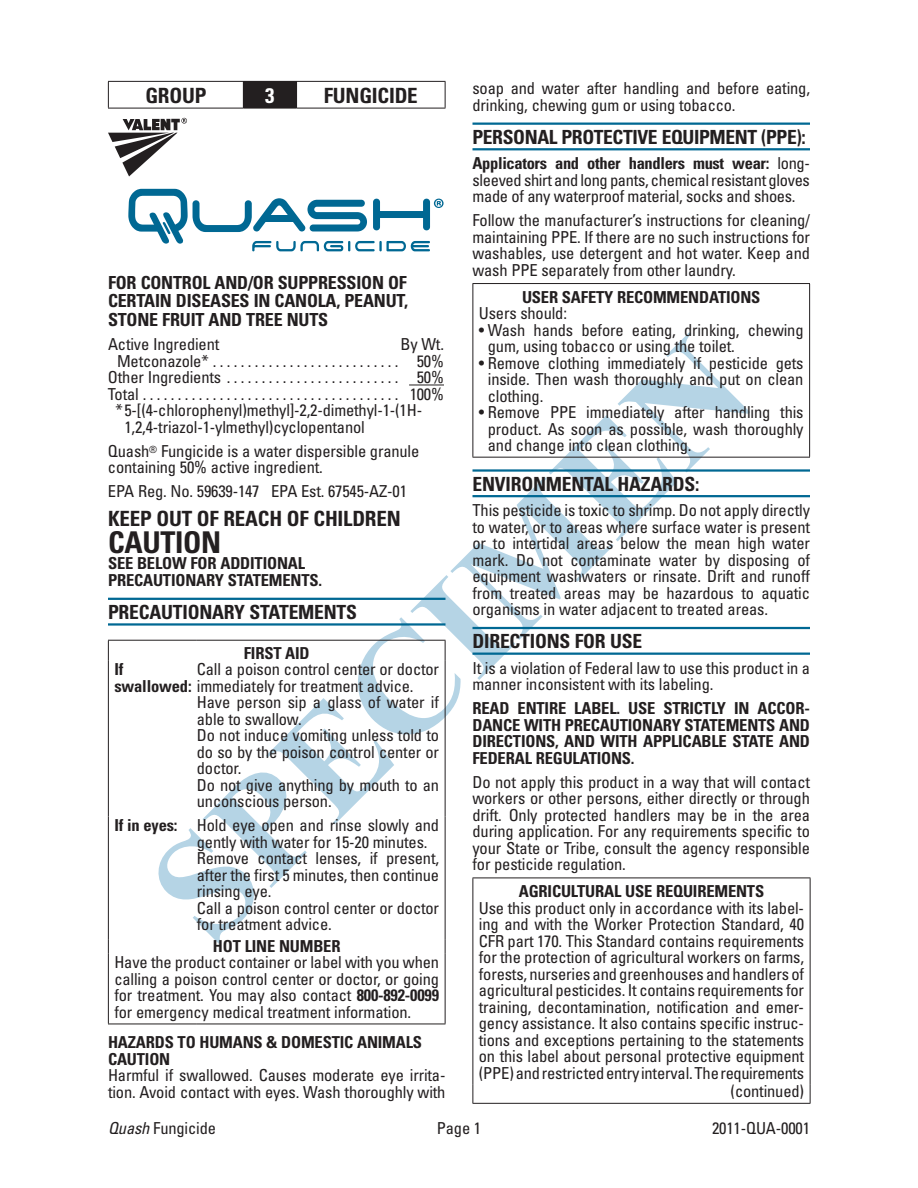
<style>
.page{position:relative;width:918px;height:1188px;background:#fff}
.page>*{position:absolute;margin:0;border:0;box-sizing:border-box;transform-origin:0 0}
.t1{font:700 condensed 30px "Univers";letter-spacing:-.01em;color:#231f20}
.t2{font:700 condensed 21px "Univers";letter-spacing:-.01em;color:#231f20}
.t3{font:700 condensed 21px "Univers";color:#fff}
.t4{font:700 condensed 19.5px "Univers";letter-spacing:-.01em;color:#231f20}
.t5{font:700 condensed 18px/17.2px "Univers";letter-spacing:-.01em;color:#231f20}
.t6{font:condensed 16.5px/16.5px "Univers";letter-spacing:-.01em;color:#231f20}
.t7{font:700 condensed 16.5px/16.5px "Univers";letter-spacing:-.01em;color:#231f20}
.s1{font-weight:700}
.s2{font-style:italic}
</style>
<div class="page">
<svg style="left:155px;top:332px;width:595px;height:612px"></svg>
<hr style="left:472px;top:123px;width:338px;height:2px;background:#006893">
<hr style="left:472px;top:148px;width:338px;height:2px;background:#006893">
<hr style="left:472px;top:469px;width:338px;height:3px;background:#006893">
<hr style="left:472px;top:495px;width:338px;height:2px;background:#006893">
<hr style="left:472px;top:627px;width:338px;height:2px;background:#006893">
<hr style="left:472px;top:653px;width:338px;height:2px;background:#006893">
<hr style="left:472px;top:283px;width:338px;height:1px;background:#231f20">
<hr style="left:472px;top:284px;width:1px;height:173px;background:#231f20">
<hr style="left:809px;top:284px;width:1px;height:173px;background:#231f20">
<hr style="left:472px;top:457px;width:338px;height:1px;background:#231f20">
<hr style="left:472px;top:878px;width:338px;height:1px;background:#231f20">
<hr style="left:472px;top:878px;width:1px;height:206px;background:#231f20">
<hr style="left:810px;top:878px;width:1px;height:206px;background:#231f20">
<svg style="left:472px;top:1084px;width:1px;height:19px"></svg>
<svg style="left:810px;top:1084px;width:1px;height:19px"></svg>
<hr style="left:472px;top:1103px;width:338px;height:1px;background:#231f20">
<hr style="left:409px;top:385px;width:35px;height:1px;background:#231f20">
<hr style="left:108px;top:598px;width:338px;height:2px;background:#006893">
<hr style="left:108px;top:623px;width:338px;height:3px;background:#006893">
<hr style="left:108px;top:640px;width:89px;height:1px;background:#231f20">
<svg style="left:108px;top:641px;width:1px;height:20px"></svg>
<hr style="left:197px;top:640px;width:249px;height:1px;background:#231f20">
<svg style="left:445px;top:641px;width:1px;height:20px"></svg>
<hr style="left:108px;top:661px;width:1px;height:155px;background:#231f20">
<hr style="left:445px;top:661px;width:1px;height:155px;background:#231f20">
<hr style="left:108px;top:816px;width:1px;height:123px;background:#231f20">
<hr style="left:445px;top:816px;width:1px;height:123px;background:#231f20">
<svg style="left:108px;top:939px;width:1px;height:15px"></svg>
<svg style="left:445px;top:939px;width:1px;height:15px"></svg>
<hr style="left:108px;top:954px;width:1px;height:70px;background:#231f20">
<hr style="left:445px;top:954px;width:1px;height:70px;background:#231f20">
<hr style="left:108px;top:1024px;width:89px;height:1px;background:#231f20">
<hr style="left:197px;top:1024px;width:249px;height:1px;background:#231f20">
<svg style="left:108px;top:118px;width:79px;height:58px"></svg>
<svg style="left:128px;top:189px;width:316px;height:62px"></svg>
<div style="left:243px;top:81px;width:54px;height:27px;background:#231f20"></div>
<hr style="left:108px;top:81px;width:135px;height:1px;background:#231f20">
<svg style="left:108px;top:82px;width:1px;height:26px"></svg>
<hr style="left:297px;top:81px;width:148px;height:1px;background:#231f20">
<svg style="left:445px;top:82px;width:1px;height:26px"></svg>
<hr style="left:108px;top:108px;width:135px;height:1px;background:#231f20">
<hr style="left:243px;top:108px;width:54px;height:1px;background:#231f20">
<hr style="left:297px;top:108px;width:148px;height:1px;background:#231f20">
<p class="t2" style="left:145px;top:83px;width:63px">GROUP</p>
<p class="t3" style="left:265px;top:83px;width:11px">3</p>
<p class="t2" style="left:324px;top:83px;width:95px">FUNGICIDE</p>
<p class="t5" style="left:108px;top:274px;width:302px">For CONTROL AND/OR SUPPRESSION OF<br>CERTAIN DISEASES IN CANOLA, PEANUT,</p>
<p class="t5" style="left:108px;top:311px;width:222px">STONE FRUIT AND TREE NUTS</p>
<p class="t6" style="left:108px;top:336px;width:113px">Active Ingredient</p>
<p class="t6" style="left:400px;top:336px;width:45px">By Wt.</p>
<p class="t6" style="left:117px;top:352px;width:97px">Metconazole*............................</p>
<p class="t6" style="left:417px;top:352px;width:29px">50%</p>
<p class="t6" style="left:108px;top:369px;width:120px">Other Ingredients..........................</p>
<p class="t6" style="left:417px;top:369px;width:29px">50%</p>
<p class="t6" style="left:108px;top:385px;width:36px">Total......................................</p>
<p class="t6" style="left:410px;top:385px;width:36px">100%</p>
<p class="t6" style="left:115px;top:402px;width:308px">*5-[(4-chlorophenyl)methyl]-2,2-dimethyl-1-(1H-</p>
<p class="t6" style="left:124px;top:418px;width:242px">1,2,4-triazol-1-ylmethyl)cyclopentanol</p>
<p class="t6" style="left:108px;top:442px;width:313px">Quash<sup>®</sup> Fungicide is a water dispersible granule containing 50% active ingredient.</p>
<p class="t6" style="left:108px;top:483px;width:301px">EPA Reg. No. 59639-147 EPA Est. 67545-AZ-01</p>
<p class="t2" style="left:108px;top:505px;width:294px">KEEP OUT OF REACH OF CHILDREN</p>
<h1 class="t1" style="left:108px;top:524px;width:115px">CAUTION</h1>
<p class="t7" style="left:108px;top:555px;width:216px">SEE BELOW FOR ADDITIONAL<br>PRECAUTIONARY STATEMENTS.</p>
<p class="t4" style="left:108px;top:600px;width:251px">PRECAUTIONARY STATEMENTS</p>
<p class="t7" style="left:244px;top:645px;width:67px">FIRST AID</p>
<p class="t6" style="left:114px;top:661px;width:301px"><span class="s1">If<br>swallowed:</span> immediately for treatment advice.</p>
<p class="t6" style="left:197px;top:653px;width:244px;line-height:33px">Call a poison control center or doctor<br>Have person sip a glass of water if</p>
<p class="t6" style="left:197px;top:711px;width:244px">able to swallow.<br>Do not induce vomiting unless told to do so by the poison control center or doctor.<br>Do not give anything by mouth to an unconscious person.</p>
<p class="t6" style="left:197px;top:817px;width:244px;text-indent:-83px"><span class="s1">If in eyes:</span> Hold eye open and rinse slowly and gently with water for 15-20 minutes.<br>Remove contact lenses, if present, after the first 5 minutes, then continue rinsing eye.<br>Call a poison control center or doctor for treatment advice.</p>
<p class="t7" style="left:213px;top:938px;width:129px">HOT LINE NUMBER</p>
<p class="t6" style="left:114px;top:954px;width:326px;text-align:justify">Have the product container or label with you when calling a poison control center or doctor, or going for treatment. You may also contact <span class="s1">800-892-0099 </span>for emergency medical treatment information.</p>
<p class="t7" style="left:108px;top:1034px;width:316px">HAZARDS TO HUMANS &amp; DOMESTIC ANIMALS<br>CAUTION</p>
<p class="t6" style="left:108px;top:1067px;width:339px">Harmful if swallowed. Causes moderate eye irrita&shy;tion. Avoid contact with eyes. Wash thoroughly with</p>
<p class="t6" style="left:472px;top:80px;width:339px">soap and water after handling and before eating, drinking, chewing gum or using tobacco.</p>
<p class="t4" style="left:472px;top:125px;width:335px">PERSONAL PROTECTIVE EQUIPMENT (PPE):</p>
<p class="t6" style="left:472px;top:155px;width:339px;text-align:justify"><span class="s1">Applicators and other handlers must wear:</span> long&shy;sleeved shirt and long pants, chemical resistant gloves made of any waterproof material, socks and shoes.</p>
<p class="t6" style="left:472px;top:212px;width:339px;text-align:justify">Follow the manufacturer’s instructions for cleaning/ maintaining PPE. If there are no such instructions for washables, use detergent and hot water. Keep and wash PPE separately from other laundry.</p>
<p class="t7" style="left:522px;top:288px;width:240px">USER SAFETY RECOMMENDATIONS</p>
<p class="t6" style="left:479px;top:305px;width:90px">Users should:</p>
<p class="t6" style="left:488px;top:321px;width:317px;text-indent:-9px">• Wash hands before eating, drinking, chewing gum, using tobacco or using the toilet.</p>
<p class="t6" style="left:488px;top:354px;width:317px;text-align:justify;text-indent:-9px">• Remove clothing immediately if pesticide gets inside. Then wash thoroughly and put on clean clothing.</p>
<p class="t6" style="left:488px;top:404px;width:317px;text-align:justify;text-indent:-9px">• Remove PPE immediately after handling this product. As soon as possible, wash thoroughly and change into clean clothing.</p>
<p class="t4" style="left:472px;top:472px;width:229px">ENVIRONMENTAL HAZARDS:</p>
<p class="t6" style="left:472px;top:502px;width:339px;text-align:justify">This pesticide is toxic to shrimp. Do not apply directly to water, or to areas where surface water is present or to intertidal areas below the mean high water mark. Do not contaminate water by disposing of equipment washwaters or rinsate. Drift and runoff from treated areas may be hazardous to aquatic organisms in water adjacent to treated areas.</p>
<p class="t4" style="left:472px;top:629px;width:171px">DIRECTIONS FOR USE</p>
<p class="t6" style="left:472px;top:659px;width:339px">It is a violation of Federal law to use this product in a manner inconsistent with its labeling.</p>
<p class="t7" style="left:472px;top:700px;width:339px;text-align:justify">READ ENTIRE LABEL. USE STRICTLY IN ACCOR-DANCE WITH PRECAUTIONARY STATEMENTS AND DIRECTIONS, AND WITH APPLICABLE STATE AND FEDERAL REGULATIONS.</p>
<p class="t6" style="left:472px;top:773px;width:339px;text-align:justify">Do not apply this product in a way that will contact workers or other persons, either directly or through drift. Only protected handlers may be in the area during application. For any requirements specific to your State or Tribe, consult the agency responsible for pesticide regulation.</p>
<p class="t7" style="left:519px;top:883px;width:247px">AGRICULTURAL USE REQUIREMENTS</p>
<p class="t6" style="left:479px;top:899px;width:327px;text-align:justify">Use this product only in accordance with its label&shy;ing and with the Worker Protection Standard, 40<br>CFR part 170. This Standard contains requirements for the protection of agricultural workers on farms, forests, nurseries and greenhouses and handlers of agricultural pesticides. It contains requirements for training, decontamination, notification and emer&shy;gency assistance. It also contains specific instruc&shy;tions and exceptions pertaining to the statements on this label about personal protective equipment (PPE) and restricted entry interval. The requirements</p>
<p class="t6" style="left:731px;top:1083px;width:75px">(continued)</p>
<p class="t6" style="left:108px;top:1120px;width:110px"><span class="s2">Quash</span> Fungicide</p>
<p class="t6" style="left:437px;top:1120px;width:46px">Page 1</p>
<p class="t6" style="left:712px;top:1120px;width:99px">2011-QUA-0001</p>
</div>
